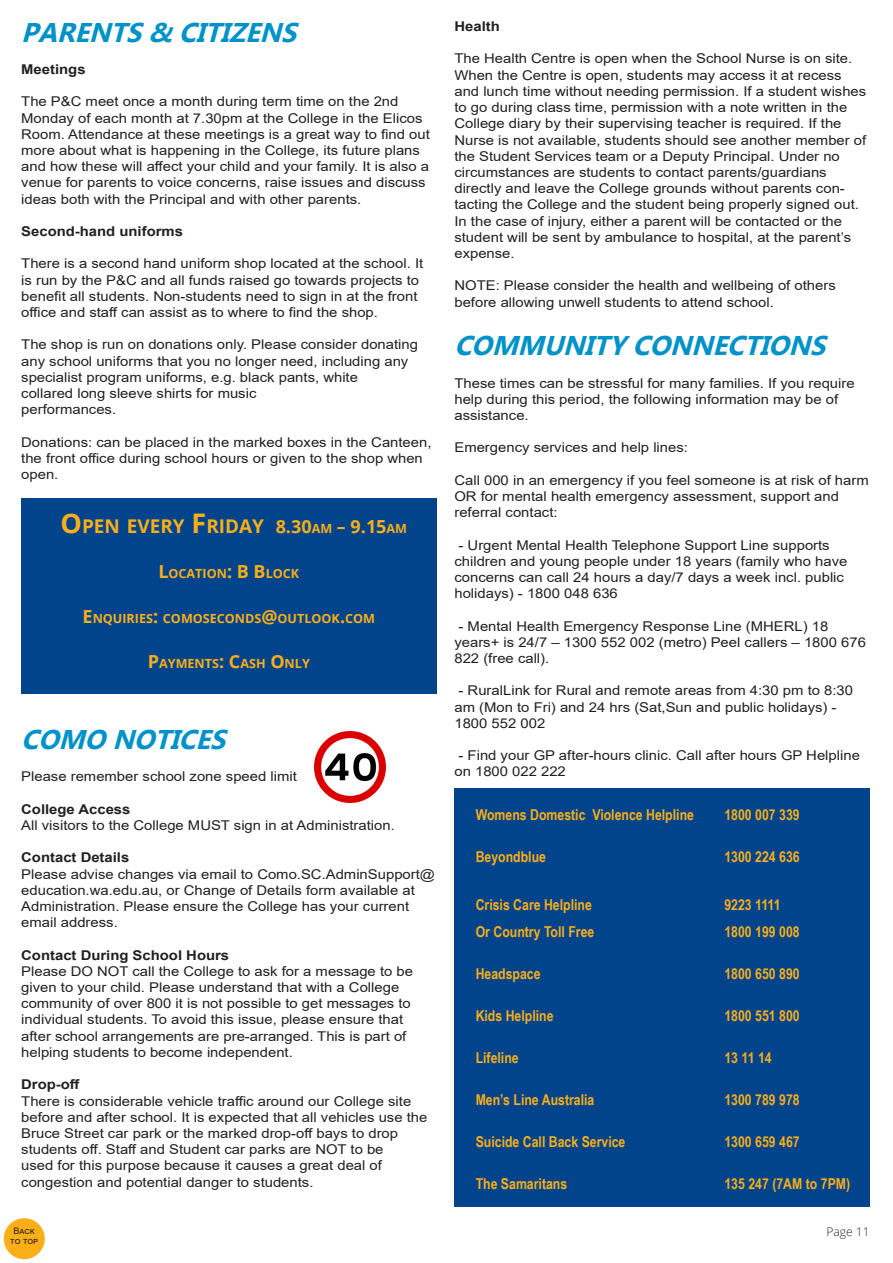
<style>
.page{position:relative;width:893px;height:1263px;background:#fff}
.page>*{position:absolute;margin:0;border:0;box-sizing:border-box;transform-origin:0 0}
.t1{font:italic 700 27px "Microsoft New Tai Lue";color:#0092c8}
.t2{font:700 18.9px "Open Sans";color:#faaf18}
.t3{font:700 15px "Arial Narrow";color:#faaf18}
.t4{font:700 15px "Arial Narrow";letter-spacing:-.02em;color:#faaf18}
.t5{font:13.5px/16.2px "Arial";color:#231f20;scale:1.1 1}
.t6{font:700 13.5px "Arial";color:#231f20;scale:1.1 1}
.t7{font:700 12.6px "Open Sans";color:#faaf18}
.t8{font:300 12px "Open Sans";color:#231f20}
.t9{font:9px "Arial";color:#231f20}
.s1{font-size:27px}
.s2{font-size:18px}
.s3{font-size:12.6px}
</style>
<div class="page">
<div style="left:4px;top:1218px;width:41px;height:41px;background:#faaf18;border-radius:50%"></div>
<div style="left:21px;top:498px;width:415px;height:196px;background:#01448c"></div>
<img style="left:315px;top:731px;width:71px;height:72px">
<div style="left:454px;top:788px;width:416px;height:419px;background:#01448c"></div>
<h1 class="t1" style="left:21px;top:17px;width:286px">PARENTS&amp; CITIZENS</h1>
<p class="t6" style="left:21px;top:60px;width:60px">Meetings</p>
<p class="t5" style="left:21px;top:93px;width:373px">The P&amp;C meet once a month during term time on the 2nd Monday of each month at 7.30pm at the College in the Elicos Room. Attendance at these meetings is a great way to find out more about what is happening in the College, its future plans and how these will affect your child and your family. It is also a venue for parents to voice concerns, raise issues and discuss ideas both with the Principal and with other parents.</p>
<p class="t6" style="left:21px;top:222px;width:149px">Second-hand uniforms</p>
<p class="t5" style="left:21px;top:255px;width:367px">There is a second hand uniform shop located at the school. It is run by the P&amp;C and all funds raised go towards projects to benefit all students. Non-students need to sign in at the front office and staff can assist as to where to find the shop.</p>
<p class="t5" style="left:21px;top:336px;width:362px">The shop is run on donations only. Please consider donating any school uniforms that you no longer need, including any specialist program uniforms, e.g. black pants, white<br>collared long sleeve shirts for music<br>performances.</p>
<p class="t5" style="left:21px;top:434px;width:374px">Donations: can be placed in the marked boxes in the Canteen, the front office during school hours or given to the shop when open.</p>
<h2 class="t2" style="left:61px;top:512px;width:348px"><span class="s1">O</span>PEN EVERY <span class="s1">F</span>RIDAY <span class="s2">8.30</span><span class="s3">AM</span> <span class="s2">– 9.15</span><span class="s3">AM</span></h2>
<p class="t7" style="left:158px;top:564px;width:142px"><span class="s2">L</span>OCATION<span class="s2">: B B</span>LOCK</p>
<p class="t7" style="left:83px;top:609px;width:232px"><span class="s2">E</span> NQUIRIES<span class="s2">:</span> COMOSECONDS<span class="s2">@</span>OUTLOO</p>
<p class="t7" style="left:332px;top:609px;width:45px">K<span class="s2">.</span>COM</p>
<p class="t7" style="left:148px;top:654px;width:164px"><span class="s2">P</span>AYMENTS<span class="s2">: C</span>ASH <span class="s2">O</span>NLY</p>
<h1 class="t1" style="left:21px;top:724px;width:215px">COMO NOTICES</h1>
<p class="t5" style="left:21px;top:768px;width:252px">Please remember school zone speed limit</p>
<p class="t6" style="left:21px;top:800px;width:101px">College Access</p>
<p class="t5" style="left:21px;top:817px;width:341px">All visitors to the College MUST sign in at Administration.</p>
<p class="t6" style="left:21px;top:848px;width:100px">Contact Details</p>
<p class="t5" style="left:21px;top:866px;width:378px">Please advise changes via email to Como.SC.AdminSupport@ education.wa.edu.au, or Change of Details form available at Administration. Please ensure the College has your current email address.</p>
<p class="t6" style="left:21px;top:945px;width:191px">Contact During School Hours</p>
<p class="t5" style="left:21px;top:963px;width:358px">Please DO NOT call the College to ask for a message to be given to your child. Please understand that with a College community of over 800 it is not possible to get messages to individual students. To avoid this issue, please ensure that after school arrangements are pre-arranged. This is part of helping students to become independent.</p>
<p class="t6" style="left:21px;top:1075px;width:55px">Drop-off</p>
<p class="t5" style="left:21px;top:1092px;width:371px">There is considerable vehicle traffic around our College site before and after school. It is expected that all vehicles use the Bruce Street car park or the marked drop-off bays to drop students off. Staff and Student car parks are NOT to be<br>used for this purpose because it causes a great deal of congestion and potential danger to students.</p>
<p class="t6" style="left:454px;top:17px;width:43px">Health</p>
<p class="t5" style="left:454px;top:51px;width:376px">The Health Centre is open when the School Nurse is on site.<br>When the Centre is open, students may access it at recess and lunch time without needing permission. If a student wishes to go during class time, permission with a note written in the College diary by their supervising teacher is required. If the Nurse is not available, students should see another member of the Student Services team or a Deputy Principal. Under no circumstances are students to contact parents/guardians directly and leave the College grounds without parents con&shy;tacting the College and the student being properly signed out.<br>In the case of injury, either a parent will be contacted or the student will be sent by ambulance to hospital, at the parent’s expense.</p>
<p class="t5" style="left:454px;top:277px;width:348px">NOTE: Please consider the health and wellbeing of others before allowing unwell students to attend school.</p>
<h1 class="t1" style="left:454px;top:330px;width:382px">COMMUNITYCONNECTIONS</h1>
<p class="t5" style="left:454px;top:375px;width:365px">These times can be stressful for many families. If you require help during this period, the following information may be of assistance.</p>
<p class="t5" style="left:454px;top:439px;width:214px">Emergency services and help lines:</p>
<p class="t5" style="left:454px;top:472px;width:378px">Call 000 in an emergency if you feel someone is at risk of harm<br>OR for mental health emergency assessment, support and referral contact:</p>
<p class="t5" style="left:454px;top:537px;width:359px;text-indent:4px">- Urgent Mental Health Telephone Support Line supports children and young people under 18 years (family who have concerns can call 24 hours a day/7 days a week incl. public holidays) - 1800 048 636</p>
<p class="t5" style="left:454px;top:618px;width:376px;text-indent:4px">- Mental Health Emergency Response Line (MHERL) 18 years+ is 24/7 – 1300 552 002 (metro) Peel callers – 1800 676<br>822 (free call).</p>
<p class="t5" style="left:454px;top:682px;width:364px;text-indent:4px">- RuralLink for Rural and remote areas from 4:30 pm to 8:30 am (Mon to Fri) and 24 hrs (Sat,Sun and public holidays) -<br>1800 552 002</p>
<p class="t5" style="left:454px;top:747px;width:370px;text-indent:4px">- Find your GP after-hours clinic. Call after hours GP Helpline on 1800 022 222</p>
<p class="t3" style="left:476px;top:803px;width:220px">Womens Domestic Violence Helpline</p>
<p class="t3" style="left:724px;top:803px;width:77px">1800 007 339</p>
<p class="t3" style="left:476px;top:845px;width:72px">Beyondblue</p>
<p class="t3" style="left:724px;top:845px;width:77px">1300 224 636</p>
<p class="t3" style="left:476px;top:893px;width:118px">Crisis Care Helpline</p>
<p class="t4" style="left:724px;top:893px;width:58px">9223 1111</p>
<p class="t3" style="left:476px;top:920px;width:120px">Or Country Toll Free</p>
<p class="t3" style="left:724px;top:920px;width:77px">1800 199 008</p>
<p class="t3" style="left:476px;top:962px;width:66px">Headspace</p>
<p class="t3" style="left:724px;top:962px;width:77px">1800 650 890</p>
<p class="t3" style="left:476px;top:1004px;width:79px">Kids Helpline</p>
<p class="t3" style="left:724px;top:1004px;width:77px">1800 551 800</p>
<p class="t3" style="left:476px;top:1046px;width:45px">Lifeline</p>
<p class="t3" style="left:724px;top:1046px;width:49px">13 11 14</p>
<p class="t3" style="left:476px;top:1088px;width:120px">Men’s Line Australia</p>
<p class="t3" style="left:724px;top:1088px;width:77px">1300 789 978</p>
<p class="t3" style="left:476px;top:1130px;width:151px">Suicide Call Back Service</p>
<p class="t3" style="left:724px;top:1130px;width:77px">1300 659 467</p>
<p class="t3" style="left:476px;top:1172px;width:93px">The Samaritans</p>
<p class="t3" style="left:724px;top:1172px;width:127px">135 247 (7AM to 7PM)</p>
<p class="t9" style="left:14px;top:1224px;width:22px">Back</p>
<p class="t8" style="left:826px;top:1223px;width:45px">Page 11</p>
<p class="t9" style="left:10px;top:1235px;width:29px">to top</p>
</div>
